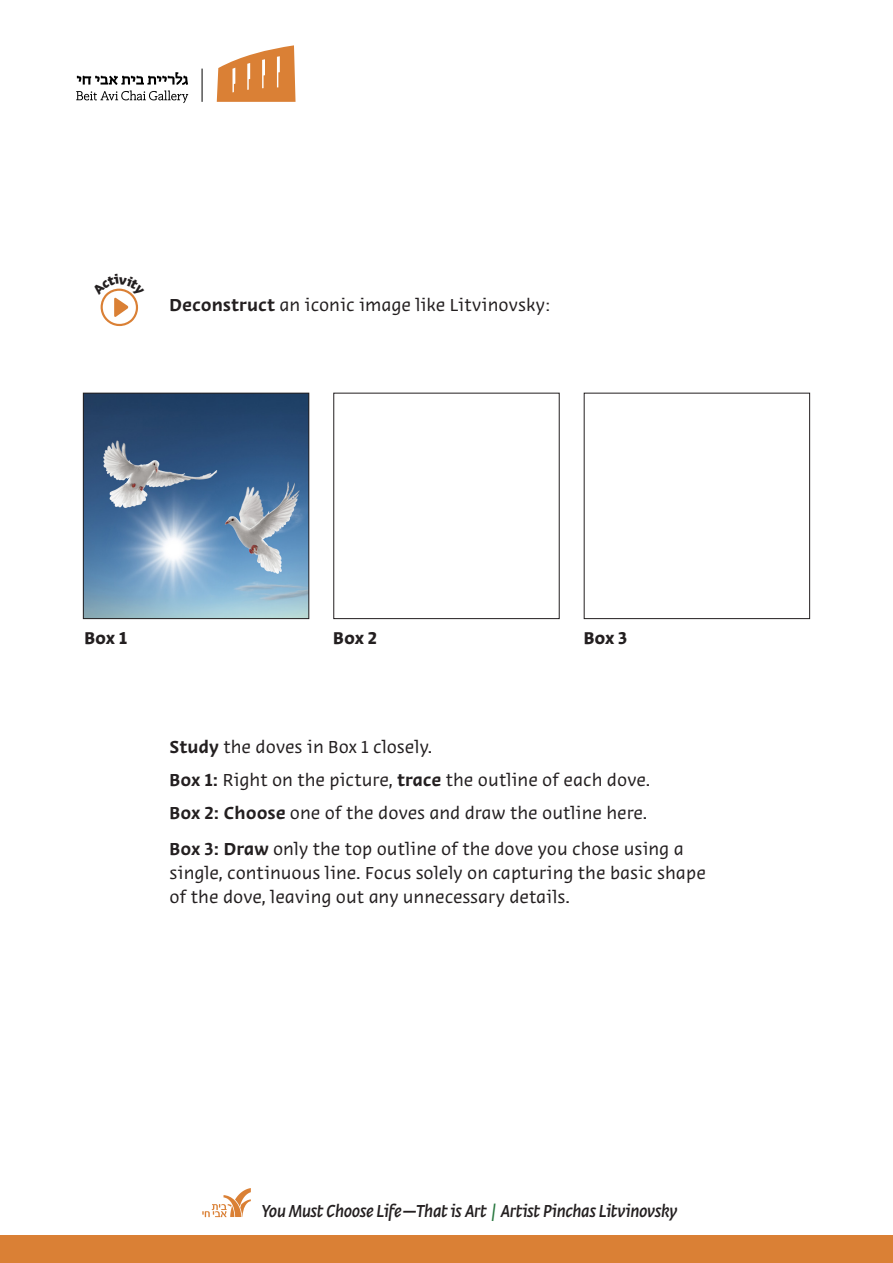
<style>
.page{position:relative;width:893px;height:1263px;background:#fff}
.page>*{position:absolute;margin:0;border:0;box-sizing:border-box;transform-origin:0 0}
.t1{font:18px/24px "Editor Sans";color:#231f20}
.t2{font:italic 500 18px "Editor Sans";letter-spacing:-.02em;color:#231f20;scale:.9 1}
.t3{font:700 17.7px "Editor Sans";letter-spacing:-.005em;color:#231f20}
.s1{font-weight:600}
.s2{color:#297840}
</style>
<div class="page">
<img style="left:85px;top:395px;width:222px;height:222px">
<div style="left:83px;top:393px;width:226px;height:226px;border:1px solid #231f20"></div>
<div style="left:333px;top:393px;width:227px;height:226px;border:1px solid #231f20"></div>
<div style="left:584px;top:393px;width:226px;height:226px;border:1px solid #231f20"></div>
<div style="left:0;top:1235px;width:893px;height:28px;background:#da8035"></div>
<svg style="left:76px;top:72px;width:112px;height:31px"></svg>
<svg style="left:217px;top:45px;width:79px;height:57px"></svg>
<hr style="left:202px;top:69px;width:1px;height:33px;background:#000">
<svg style="left:202px;top:1188px;width:49px;height:29px"></svg>
<svg style="left:100px;top:288px;width:39px;height:38px"></svg>
<p class="t1" style="left:170px;top:293px;width:382px"><span class="s1">Deconstruct</span> an iconic image like Litvinovsky:</p>
<p class="t3" style="left:84px;top:627px;width:45px">Box 1</p>
<p class="t3" style="left:333px;top:627px;width:45px">Box 2</p>
<p class="t3" style="left:584px;top:627px;width:45px">Box 3</p>
<p class="t1" style="left:170px;top:735px;width:264px"><span class="s1">Study</span> the doves in Box 1 closely.</p>
<p class="t1" style="left:170px;top:768px;width:482px"><span class="s1">Box 1:</span> Right on the picture, <span class="s1">trace</span> the outline of each dove.</p>
<p class="t1" style="left:170px;top:801px;width:479px"><span class="s1">Box 2: Choose</span> one of the doves and draw the outline here.</p>
<p class="t1" style="left:170px;top:837px;width:538px"><span class="s1">Box 3: Draw</span> only the top outline of the dove you chose using a single, continuous line. Focus solely on capturing the basic shape of the dove, leaving out any unnecessary details.</p>
<p class="t2" style="left:261px;top:1199px;width:464px">You Must Choose Life—That is Art <span class="s2">|</span> Artist Pinchas Litvinovsky</p>
</div>
